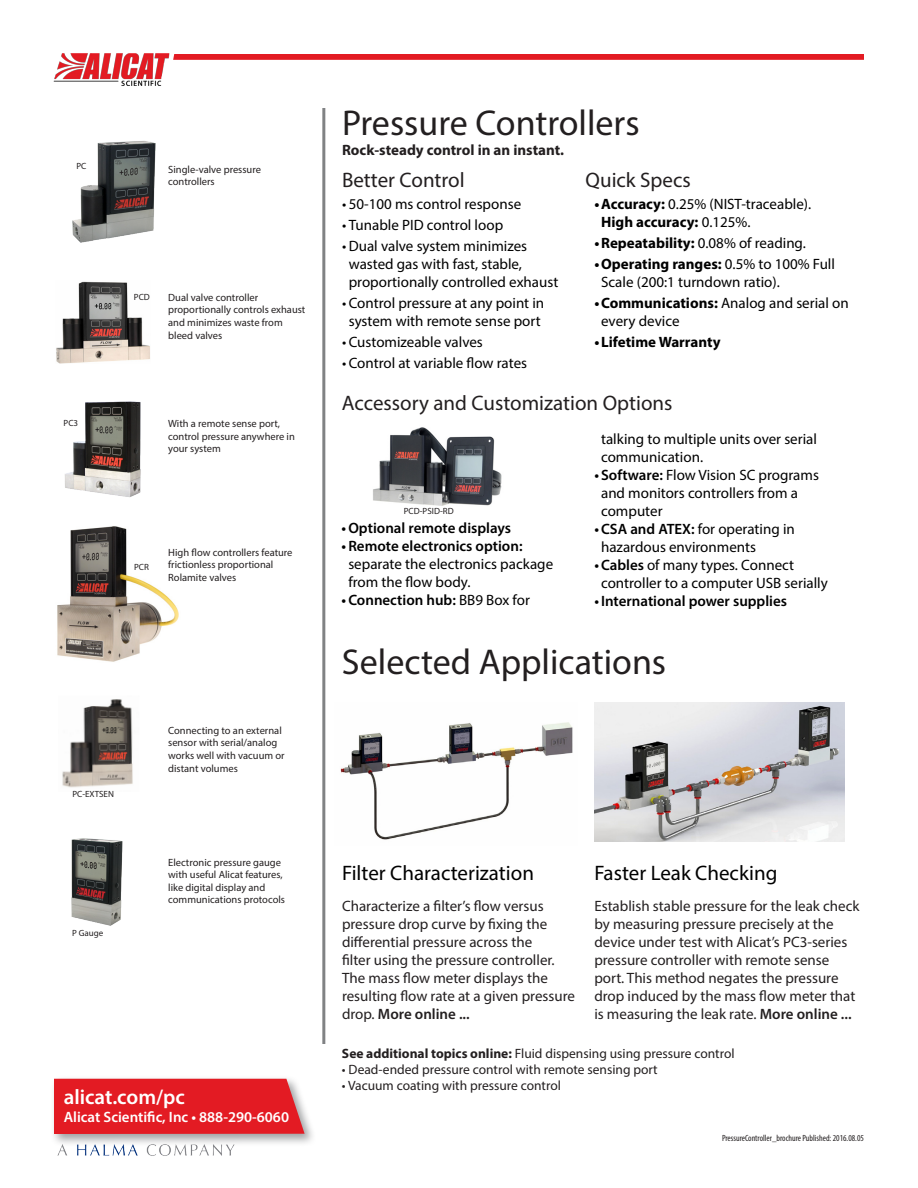
<style>
.page{position:relative;width:918px;height:1188px;background:#fff}
.page>*{position:absolute;margin:0;border:0;box-sizing:border-box;transform-origin:0 0}
.t1{font:36px "Myriad Pro";color:#231f20}
.t2{font:21px "Myriad Pro";color:#231f20}
.t3{font:21px "Myriad Pro";color:#000}
.t4{font:600 21px "Myriad Pro";color:#fff}
.t5{font:15px/18px "Myriad Pro";color:#000}
.t6{font:15px/18px "Myriad Pro";color:#231f20}
.t7{font:600 15px "Myriad Pro";color:#000}
.t8{font:700 15px "Myriad Pro";color:#000}
.t9{font:600 15px "Myriad Pro";color:#fff}
.t10{font:700 15px "Myriad Pro";color:#231f20}
.t11{font:13.5px "Myriad Pro";color:#231f20}
.t12{font:10.5px/12.6px "Myriad Pro";color:#231f20}
.t13{font:condensed 9px "Myriad Pro";color:#231f20}
.t14{font:9px "Myriad Pro";color:#231f20}
.s1{font-weight:700}
.s2{font-weight:400}
.s3{font-weight:600}
</style>
<div class="page">
<svg style="left:173px;top:54px;width:691px;height:6px;background:#e32129"></svg>
<img style="left:53px;top:53px;width:117px;height:33px">
<img style="left:340px;top:722px;width:233px;height:118px">
<img style="left:594px;top:702px;width:251px;height:139px">
<div style="left:50px;top:1075px;width:267px;height:72px;background:#808284;opacity:.75"></div>
<div style="left:54px;top:1079px;width:251px;height:55px;background:#e31b23"></div>
<hr style="left:322px;top:108px;width:3px;height:936px;background:#808284">
<img style="left:50px;top:1135px;width:193px;height:21px">
<img style="left:72px;top:141px;width:84px;height:102px">
<img style="left:71px;top:838px;width:52px;height:88px">
<img style="left:62px;top:699px;width:71px;height:89px">
<img style="left:65px;top:401px;width:76px;height:97px">
<img style="left:57px;top:526px;width:122px;height:136px">
<img style="left:373px;top:427px;width:129px;height:79px">
<img style="left:56px;top:281px;width:94px;height:83px">
<p class="t14" style="left:76px;top:160px;width:12px">PC</p>
<p class="t14" style="left:64px;top:418px;width:16px">PC3</p>
<p class="t12" style="left:168px;top:163px;width:94px">Single-valve pressure controllers</p>
<p class="t14" style="left:134px;top:291px;width:18px">PCD</p>
<p class="t12" style="left:168px;top:291px;width:139px">Dual valve controller proportionally controls exhaust and minimizes waste from bleed valves</p>
<p class="t12" style="left:168px;top:417px;width:128px">With a remote sense port, control pressure anywhere in your system</p>
<p class="t14" style="left:134px;top:562px;width:16px">PCR</p>
<p class="t12" style="left:168px;top:546px;width:126px">High flow controllers feature frictionless proportional<br>Rolamite valves</p>
<p class="t14" style="left:72px;top:788px;width:43px">PC-EXTSEN</p>
<p class="t14" style="left:72px;top:928px;width:33px">P Gauge</p>
<p class="t12" style="left:168px;top:724px;width:118px">Connecting to an external sensor with serial/analog works well with vacuum or distant volumes</p>
<p class="t12" style="left:168px;top:856px;width:118px">Electronic pressure gauge with useful Alicat features, like digital display and communications protocols</p>
<p class="t4" style="left:64px;top:1083px;width:123px">alicat.com/pc</p>
<p class="t9" style="left:64px;top:1107px;width:227px">Alicat Scientific, Inc • 888-290-6060</p>
<p class="t1" style="left:342px;top:101px;width:299px">Pressure Controllers</p>
<p class="t10" style="left:342px;top:141px;width:224px">Rock-steady control in an instant.</p>
<p class="t2" style="left:342px;top:167px;width:124px">Better Control</p>
<p class="t5" style="left:342px;top:195px;width:181px">• 50-100 ms control response</p>
<p class="t5" style="left:342px;top:216px;width:163px">• Tunable PID control loop</p>
<p class="t5" style="left:349px;top:237px;width:211px;text-indent:-7px">• Dual valve system minimizes wasted gas with fast, stable, proportionally controlled exhaust</p>
<p class="t5" style="left:342px;top:294px;width:204px;text-align:center">• Control pressure at any point in system with remote sense port</p>
<p class="t5" style="left:342px;top:333px;width:142px">• Customizeable valves</p>
<p class="t5" style="left:342px;top:354px;width:187px">• Control at variable flow rates</p>
<p class="t2" style="left:586px;top:167px;width:107px">Quick Specs</p>
<p class="t5" style="left:601px;top:195px;width:212px;text-indent:-7px"><span class="s1">•Accuracy:</span> 0.25% (NIST-traceable).<br><span class="s1">High accuracy:</span> 0.125%.</p>
<p class="t8" style="left:594px;top:233px;width:213px">•Repeatability: <span class="s2">0.08% of reading.</span></p>
<p class="t5" style="left:601px;top:255px;width:235px;text-indent:-7px"><span class="s1">•Operating ranges:</span> 0.5% to 100% Full<br>Scale (200:1 turndown ratio).</p>
<p class="t5" style="left:601px;top:294px;width:249px;text-indent:-7px"><span class="s1">•Communications:</span> Analog and serial on every device</p>
<p class="t8" style="left:594px;top:332px;width:128px">•Lifetime Warranty</p>
<p class="t2" style="left:342px;top:390px;width:332px">Accessory and Customization Options</p>
<p class="t14" style="left:404px;top:506px;width:51px">PCD-PSID-RD</p>
<p class="t7" style="left:342px;top:518px;width:171px">•Optional remote displays</p>
<p class="t5" style="left:348px;top:536px;width:206px;text-indent:-7px"><span class="s3">•Remote electronics option: </span>separate the electronics package from the flow body.</p>
<p class="t7" style="left:342px;top:590px;width:190px">•Connection hub: <span class="s2">BB9 Box for</span></p>
<p class="t5" style="left:601px;top:429px;width:217px">talking to multiple units over serial communication.</p>
<p class="t5" style="left:601px;top:465px;width:219px;text-indent:-7px"><span class="s3">• Software:</span> Flow Vision SC programs and monitors controllers from a computer</p>
<p class="t5" style="left:601px;top:519px;width:195px;text-indent:-7px"><span class="s3">•CSA and ATEX:</span> for operating in hazardous environments</p>
<p class="t5" style="left:601px;top:555px;width:228px;text-indent:-7px"><span class="s3">•Cables</span> of many types. Connect controller to a computer USB serially</p>
<p class="t7" style="left:594px;top:591px;width:194px">•International power supplies</p>
<p class="t1" style="left:342px;top:640px;width:326px">Selected Applications</p>
<p class="t3" style="left:342px;top:860px;width:194px">Filter Characterization</p>
<p class="t6" style="left:342px;top:897px;width:234px">Characterize a filter’s flow versus pressure drop curve by fixing the differential pressure across the<br>filter using the pressure controller.<br>The mass flow meter displays the resulting flow rate at a given pressure drop. <span class="s3">More online ...</span></p>
<p class="t3" style="left:594px;top:860px;width:185px">Faster Leak Checking</p>
<p class="t6" style="left:594px;top:897px;width:267px">Establish stable pressure for the leak check by measuring pressure precisely at the device under test with Alicat’s PC3-series pressure controller with remote sense port. This method negates the pressure drop induced by the mass flow meter that is measuring the leak rate. <span class="s3">More online ...</span></p>
<p class="t11" style="left:342px;top:1045px;width:394px"><span class="s1">See additional topics online:</span> Fluid dispensing using pressure control</p>
<p class="t11" style="left:342px;top:1061px;width:317px">• Dead-ended pressure control with remote sensing port</p>
<p class="t11" style="left:342px;top:1077px;width:221px">• Vacuum coating with pressure control</p>
<p class="t13" style="left:722px;top:1132px;width:143px">PressureController_brochure Published: 2016.08.05</p>
</div>
